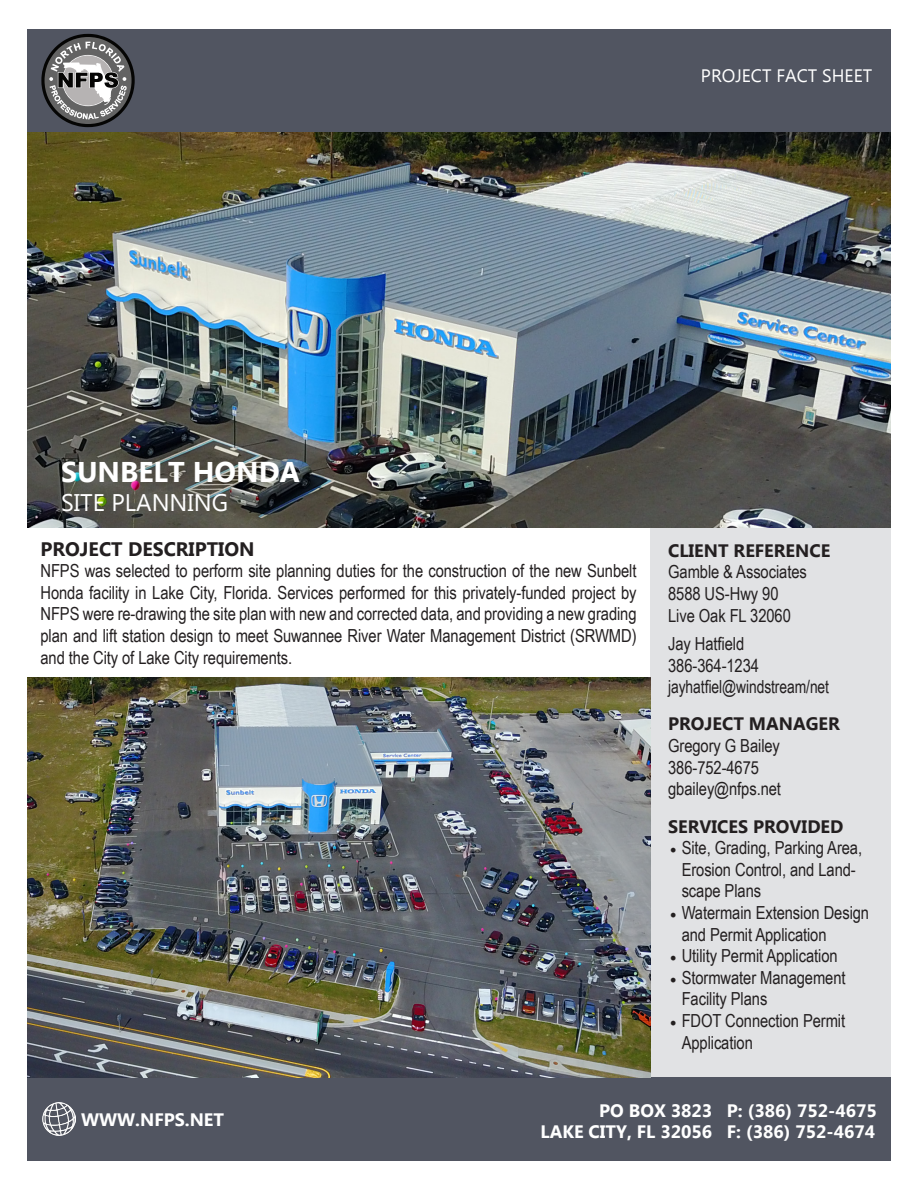
<style>
.page{position:relative;width:918px;height:1188px;background:#fff}
.page>*{position:absolute;margin:0;border:0;box-sizing:border-box;transform-origin:0 0}
.Heading1{font:700 28.5px "Microsoft Tai Le";color:#fff}
.Heading1-2{font:24px "Microsoft Tai Le";color:#fff}
.Heading1-3{font:700 19.5px "Microsoft Tai Le";color:#231f20}
.BodyText{font:18px/21.6px "Arial Narrow";letter-spacing:-.005em;color:#231f20}
.t1{font:700 18px "Microsoft Tai Le";color:#fff}
.GREY_BOX{font:700 18px "Microsoft Tai Le";color:#231f20}
.t2{font:18px "Microsoft Tai Le";color:#fff}
.s1{font-family:"Minion Pro"}
</style>
<div class="page">
<div style="left:650px;top:525px;width:241px;height:553px;background:#e1e2e4"></div>
<img style="left:27px;top:132px;width:864px;height:395px">
<div style="left:27px;top:29px;width:864px;height:103px;background:#515561"></div>
<svg style="left:41px;top:34px;width:94px;height:93px"></svg>
<div style="left:27px;top:1078px;width:864px;height:83px;background:#515561"></div>
<img style="left:42px;top:1103px;width:33px;height:33px">
<img style="left:27px;top:677px;width:623px;height:401px">
<p class="t2" style="left:701px;top:65px;width:173px">PROJECT FACT SHEET</p>
<p class="Heading1" style="left:61px;top:456px;width:240px">SUNBELT HONDA</p>
<p class="Heading1-2" style="left:61px;top:488px;width:169px">SITE PLANNING</p>
<p class="Heading1-3" style="left:40px;top:538px;width:216px">PROJECT DESCRIPTION</p>
<p class="BodyText" style="left:40px;top:559px;width:598px;text-align:justify">NFPS was selected to perform site planning duties for the construction of the new Sunbelt Honda facility in Lake City, Florida. Services performed for this privately-funded project by NFPS were re-drawing the site plan with new and corrected data, and providing a new grading plan and lift station design to meet Suwannee River Water Management District (SRWMD) and the City of Lake City requirements.</p>
<p class="GREY_BOX" style="left:668px;top:540px;width:164px">CLIENT REFERENCE</p>
<p class="BodyText" style="left:668px;top:561px;width:140px">Gamble &amp; Associates<br>8588 US-Hwy 90<br>Live Oak FL 32060</p>
<p class="BodyText" style="left:668px;top:632px;width:162px">Jay Hatfield<br>386-364-1234 jayhatfiel@windstream/net</p>
<p class="GREY_BOX" style="left:668px;top:714px;width:173px">PROJECT MANAGER</p>
<p class="BodyText" style="left:668px;top:734px;width:114px">Gregory G Bailey<br>386-752-4675 gbailey@nfps.net</p>
<p class="GREY_BOX" style="left:668px;top:816px;width:177px">SERVICES PROVIDED</p>
<p class="BodyText" style="left:682px;top:836px;width:182px;text-indent:-12px"><span class="s1">•</span> Site, Grading, Parking Area,<br>Erosion Control, and Land&shy;scape Plans</p>
<p class="BodyText" style="left:682px;top:901px;width:189px;text-indent:-12px"><span class="s1">•</span> Watermain Extension Design and Permit Application</p>
<p class="BodyText" style="left:670px;top:944px;width:170px"><span class="s1">•</span> Utility Permit Application</p>
<p class="BodyText" style="left:682px;top:966px;width:165px;text-indent:-12px"><span class="s1">•</span> Stormwater Management<br>Facility Plans</p>
<p class="BodyText" style="left:682px;top:1009px;width:165px;text-indent:-12px"><span class="s1">•</span> FDOT Connection Permit<br>Application</p>
<p class="t1" style="left:81px;top:1110px;width:145px">WWW.NFPS.NET</p>
<p class="t1" style="left:599px;top:1100px;width:115px">PO BOX 3823</p>
<p class="t1" style="left:541px;top:1121px;width:173px">LAKE CITY, FL 32056</p>
<p class="t1" style="left:727px;top:1100px;width:151px">P: (386) 752-4675</p>
<p class="t1" style="left:727px;top:1121px;width:150px">F: (386) 752-4674</p>
</div>
